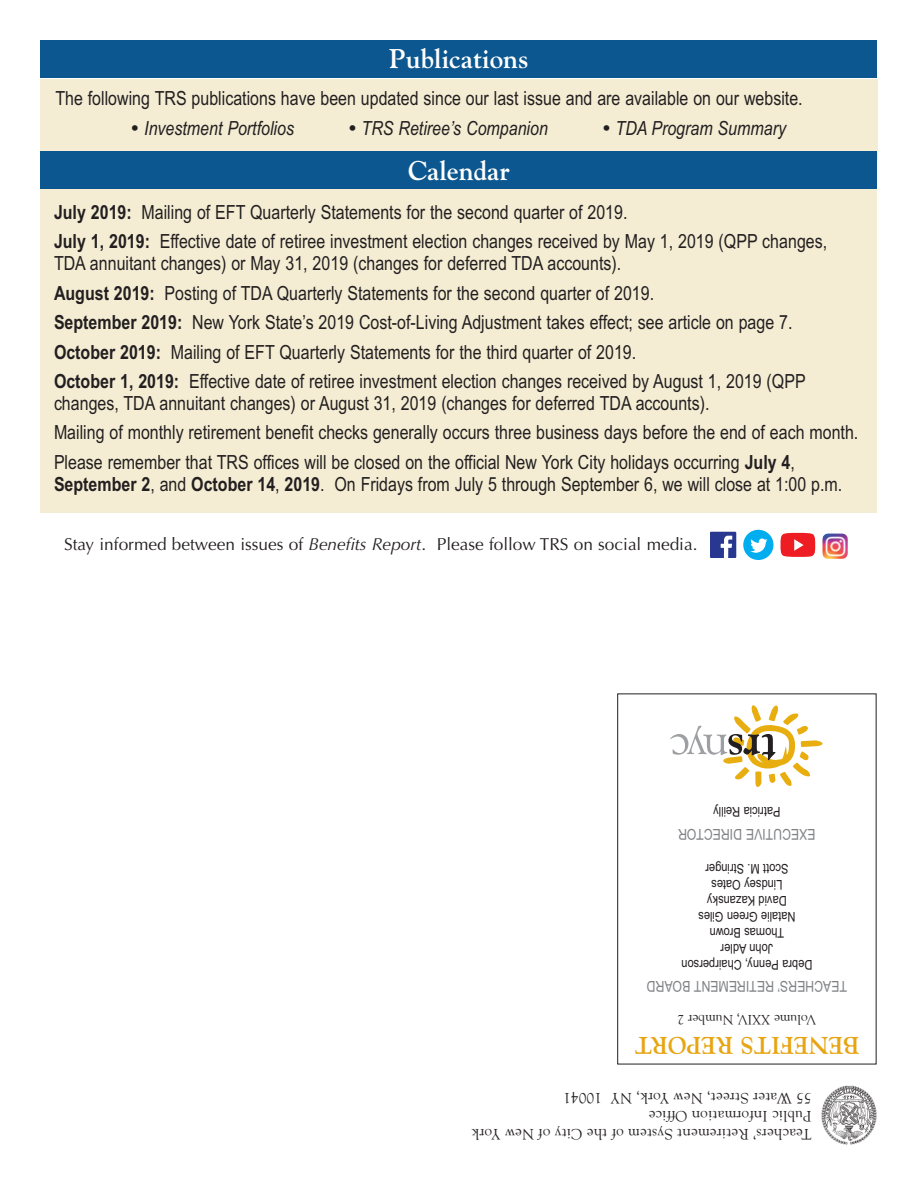
<style>
.page{position:relative;width:918px;height:1188px;background:#fff}
.page>*{position:absolute;margin:0;border:0;box-sizing:border-box;transform-origin:0 0}
.t1{font:700 27px "Goudy";color:#fff}
.t2{font:700 24px "Goudy";color:#e7a512}
.t3{font:19.5px/21.9px "Arial Narrow";color:#231f20}
.t4{font:italic 19.5px "Arial Narrow";color:#231f20}
.t5{font:17.25px "Optima";color:#231f20}
.t6{font:15px/18px "Goudy";letter-spacing:.015em;color:#231f20}
.t7{font:15px "Arial Narrow";color:#808285}
.t8{font:13.5px "Arial Narrow";color:#231f20}
.t9{font:13.5px "Goudy";color:#231f20}
.s1{font-weight:700}
.s2{font-style:italic}
</style>
<div class="page">
<img style="left:821px;top:1085px;width:56px;height:60px">
<svg style="left:670px;top:705px;width:152px;height:82px"></svg>
<div style="left:40px;top:79px;width:838px;height:81px;background:#f4edd4"></div>
<div style="left:40px;top:143px;width:837px;height:369px;background:#f4edd4"></div>
<div style="left:40px;top:151px;width:838px;height:38px;background:#0c578f"></div>
<div style="left:40px;top:40px;width:838px;height:38px;background:#0c578f"></div>
<svg style="left:781px;top:533px;width:34px;height:24px"></svg>
<div style="left:743px;top:530px;width:31px;height:30px;background:#00aeef;border-radius:50%"></div>
<svg style="left:750px;top:538px;width:17px;height:15px"></svg>
<svg style="left:710px;top:532px;width:26px;height:26px"></svg>
<img style="left:822px;top:533px;width:26px;height:26px">
<p class="t1" style="left:389px;top:48px;width:141px">Publications</p>
<p class="t3" style="left:55px;top:89px;width:749px">The following TRS publications have been updated since our last issue and are available on our website.</p>
<p class="t4" style="left:130px;top:121px;width:165px">• Investment Portfolios</p>
<p class="t4" style="left:348px;top:121px;width:201px">• TRS Retiree’s Companion</p>
<p class="t4" style="left:602px;top:121px;width:185px">• TDA Program Summary</p>
<p class="t1" style="left:408px;top:160px;width:103px">Calendar</p>
<p class="t3" style="left:54px;top:203px;width:575px"><span class="s1">July 2019:</span> Mailing of EFT Quarterly Statements for the second quarter of 2019.</p>
<p class="t3" style="left:54px;top:232px;width:775px"><span class="s1">July 1, 2019:</span> Effective date of retiree investment election changes received by May 1, 2019 (QPP changes,<br>TDA annuitant changes) or May 31, 2019 (changes for deferred TDA accounts).</p>
<p class="t3" style="left:54px;top:284px;width:602px"><span class="s1">August 2019:</span> Posting of TDA Quarterly Statements for the second quarter of 2019.</p>
<p class="t3" style="left:54px;top:313px;width:740px"><span class="s1">September 2019:</span> New York State’s 2019 Cost-of-Living Adjustment takes effect; see article on page 7.</p>
<p class="t3" style="left:54px;top:343px;width:584px"><span class="s1">October 2019:</span> Mailing of EFT Quarterly Statements for the third quarter of 2019.</p>
<p class="t3" style="left:54px;top:372px;width:753px"><span class="s1">October 1, 2019:</span> Effective date of retiree investment election changes received by August 1, 2019 (QPP changes, TDA annuitant changes) or August 31, 2019 (changes for deferred TDA accounts).</p>
<p class="t3" style="left:54px;top:423px;width:806px">Mailing of monthly retirement benefit checks generally occurs three business days before the end of each month.</p>
<p class="t3" style="left:54px;top:453px;width:790px">Please remember that TRS offices will be closed on the official New York City holidays occurring <span class="s1">July 4</span>,<br><span class="s1">September 2</span>, and <span class="s1">October 14</span>, <span class="s1">2019</span>. On Fridays from July 5 through September 6, we will close at 1:00 p.m.</p>
<p class="t5" style="left:64px;top:534px;width:635px">Stay informed between issues of <span class="s2">Benefits Report</span>. Please follow TRS on social media.</p>
<p class="t8" style="left:781px;top:817px;width:69px;rotate:-180deg">Patricia Reilly</p>
<p class="t7" style="left:816px;top:840px;width:139px;rotate:-180deg">EXECUTIVE DIRECTOR</p>
<p class="t8" style="left:788px;top:874px;width:85px;rotate:-180deg">Scott M. Stringer</p>
<p class="t8" style="left:782px;top:890px;width:73px;rotate:-180deg">Lindsey Oates</p>
<p class="t8" style="left:787px;top:906px;width:81px;rotate:-180deg">David Kazansky</p>
<p class="t8" style="left:796px;top:922px;width:99px;rotate:-180deg">Natalie Green Giles</p>
<p class="t8" style="left:784px;top:938px;width:76px;rotate:-180deg">Thomas Brown</p>
<p class="t8" style="left:773px;top:954px;width:54px;rotate:-180deg">John Adler</p>
<p class="t8" style="left:812px;top:970px;width:132px;rotate:-180deg">Debra Penny, Chairperson</p>
<p class="t7" style="left:847px;top:992px;width:202px;rotate:-180deg">TEACHERS’ RETIREMENT BOARD</p>
<p class="t9" style="left:816px;top:1025px;width:140px;rotate:-180deg">Volume XXIV, Number 2</p>
<p class="t2" style="left:859px;top:1055px;width:226px;rotate:-180deg">BENEFITS REPORT</p>
<p class="t6" style="left:812px;top:1143px;width:341px;rotate:-180deg">Teachers’ Retirement System of the City of New York<br>Public Information Office<br>55 Water Street, New York, NY 10041</p>
</div>
